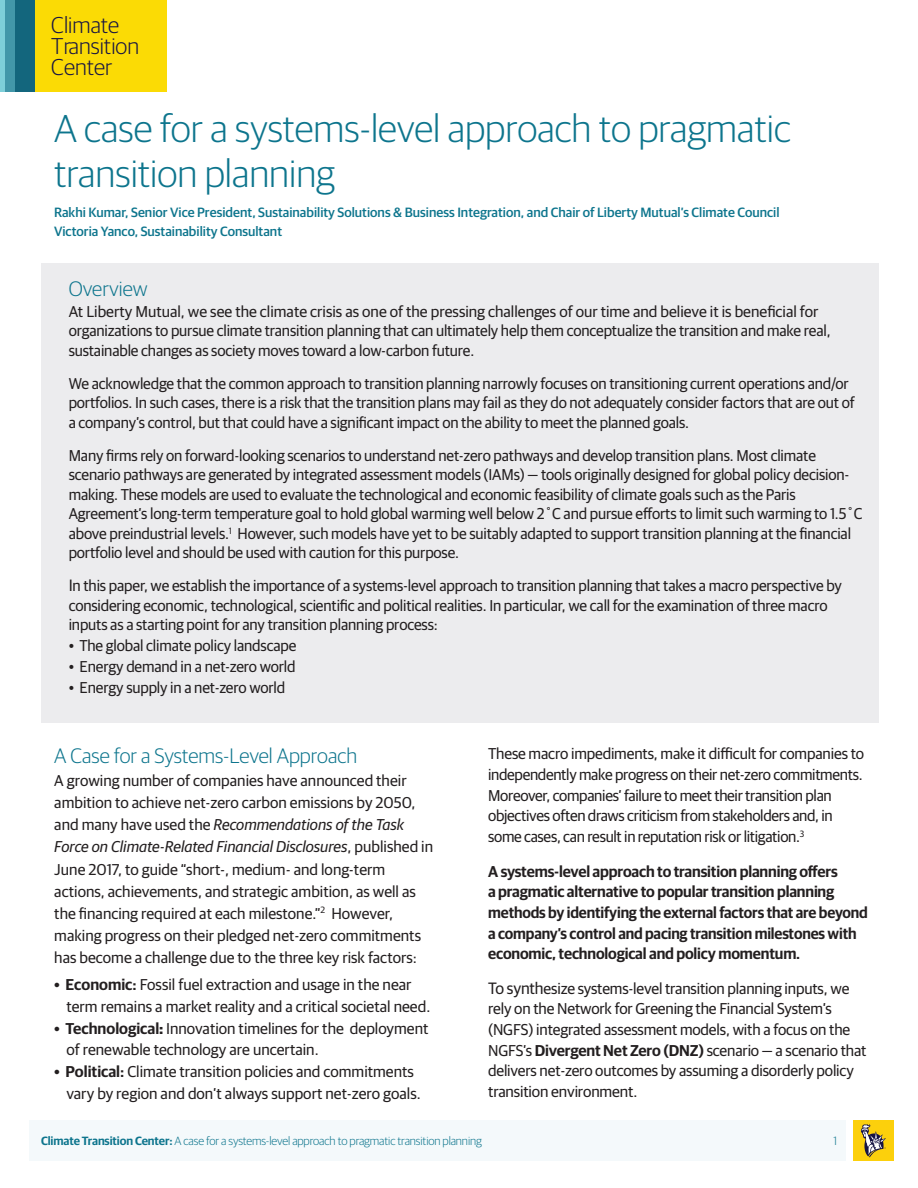
<style>
.page{position:relative;width:918px;height:1188px;background:#fff}
.page>*{position:absolute;margin:0;border:0;box-sizing:border-box;transform-origin:0 0}
.t1{font:300 39px/45px "Guardian Sans";color:#0d758d}
.t2{font:300 22.95px/20.7px "Guardian Sans";color:#161343}
.t3{font:300 21px "Guardian Sans";color:#0d758d}
.t4{font:15.75px/19.5px "Guardian Sans";letter-spacing:-.01em;color:#231f20}
.t5{font:600 15.75px/20.7px "Guardian Sans";letter-spacing:-.01em;color:#231f20}
.t6{font:500 13.5px/19.5px "Guardian Sans";color:#0d758d}
.t7{font:300 12px "Guardian Sans";letter-spacing:-.01em;color:#0d758d}
.s1{font-size:16.5px}
.s2{font-style:italic}
.s3{font-weight:600}
.s4{font-weight:700}
</style>
<div class="page">
<div style="left:41px;top:263px;width:837px;height:460px;background:#ececee"></div>
<div style="left:23px;top:0;width:144px;height:91px;background:#fbdb05"></div>
<div style="left:15px;top:0;width:20px;height:91px;background:#13667d"></div>
<div style="left:5px;top:0;width:10px;height:91px;background:#4297a9"></div>
<div style="left:0;top:0;width:5px;height:91px;background:#7ecfd9"></div>
<div style="left:30px;top:1120px;width:816px;height:41px;background:#f4f9fb"></div>
<div style="left:853px;top:1120px;width:41px;height:41px;background:#fcd00c"></div>
<svg style="left:861px;top:1124px;width:25px;height:33px"></svg>
<h2 class="t2" style="left:51px;top:14px;width:89px">Climate<br>Transition<br>Center</h2>
<h1 class="t1" style="left:54px;top:103px;width:738px">A case for a systems-level approach to pragmatic transition planning</h1>
<p class="t6" style="left:54px;top:201px;width:727px">Rakhi Kumar, Senior Vice President, Sustainability Solutions &amp; Business Integration, and Chair of Liberty Mutual’s Climate Council<br>Victoria Yanco, Sustainability Consultant</p>
<h3 class="t3" style="left:69px;top:274px;width:81px">Overview</h3>
<p class="t4" style="left:69px;top:300px;width:763px">At Liberty Mutual, we see the climate crisis as one of the pressing challenges of our time and believe it is beneficial for organizations to pursue climate transition planning that can ultimately help them conceptualize the transition and make real, sustainable changes as society moves toward a low-carbon future.</p>
<p class="t4" style="left:69px;top:372px;width:787px">We acknowledge that the common approach to transition planning narrowly focuses on transitioning current operations and/or portfolios. In such cases, there is a risk that the transition plans may fail as they do not adequately consider factors that are out of a company’s control, but that could have a significant impact on the ability to meet the planned goals.</p>
<p class="t4" style="left:69px;top:444px;width:795px">Many firms rely on forward-looking scenarios to understand net-zero pathways and develop transition plans. Most climate scenario pathways are generated by integrated assessment models (IAMs) — tools originally designed for global policy decision&shy;making. These models are used to evaluate the technological and economic feasibility of climate goals such as the Paris Agreement’s long-term temperature goal to hold global warming well below 2˚C and pursue efforts to limit such warming to 1.5˚C above preindustrial levels.<sup>1</sup> However, such models have yet to be suitably adapted to support transition planning at the financial portfolio level and should be used with caution for this purpose.</p>
<p class="t4" style="left:69px;top:575px;width:775px"><span class="s1">I</span>n this paper, we establish the importance of a systems-level approach to transition planning that takes a macro perspective by considering economic, technological, scientific and political realities. In particular, we call for the examination of three macro inputs as a starting point for any transition planning process:</p>
<p class="t4" style="left:69px;top:635px;width:229px">• The global climate policy landscape</p>
<p class="t4" style="left:69px;top:656px;width:228px">• Energy demand in a net-zero world</p>
<p class="t4" style="left:69px;top:677px;width:218px">• Energy supply in a net-zero world</p>
<h3 class="t3" style="left:54px;top:742px;width:304px">A Case for a Systems-Level Approach</h3>
<p class="t4" style="left:54px;top:768px;width:380px;line-height:22.2px">A growing number of companies have announced their ambition to achieve net-zero carbon emissions by 2050, and many have used the <span class="s2">Recommendations of the Task Force on Climate-Related Financial Disclosures</span>, published in June 2017, to guide “short-, medium- and long-term actions, achievements, and strategic ambition, as well as the financing required at each milestone.”<sup>2</sup> However, making progress on their pledged net-zero commitments has become a challenge due to the three key risk factors:</p>
<p class="t4" style="left:66px;top:972px;width:365px;line-height:21.9px;text-indent:-12px"><span class="s3">• Economic:</span> Fossil fuel extraction and usage in the near term remains a market reality and a critical societal need.</p>
<p class="t4" style="left:66px;top:1016px;width:364px;line-height:21.9px;text-indent:-12px"><span class="s3">• Technological</span><span class="s4">:</span> Innovation timelines for the deployment of renewable technology are uncertain.</p>
<p class="t4" style="left:66px;top:1060px;width:356px;line-height:21.9px;text-indent:-12px"><span class="s3">• Political:</span> Climate transition policies and commitments vary by region and don’t always support net-zero goals.</p>
<p class="t4" style="left:488px;top:742px;width:378px;line-height:20.7px">These macro impediments, make it difficult for companies to independently make progress on their net-zero commitments.<br>Moreover, companies’ failure to meet their transition plan objectives often draws criticism from stakeholders and, in some cases, can result in reputation risk or litigation.<sup>3</sup></p>
<p class="t5" style="left:488px;top:860px;width:381px">A systems-level approach to transition planning offers<br>a pragmatic alternative to popular transition planning methods by identifying the external factors that are beyond a company’s control and pacing transition milestones with economic, technological and policy momentum.</p>
<p class="t4" style="left:488px;top:977px;width:380px;line-height:20.7px"><span class="s1">To synth</span>esize systems-level transition planning inputs, we rely on the Network for Greening the Financial System’s (NGFS) integrated assessment models, with a focus on the NGFS’s <span class="s3">Divergent Net Zero (DNZ)</span> scenario — a scenario that delivers net-zero outcomes by assuming a disorderly policy transition environment.</p>
<p class="t7" style="left:41px;top:1133px;width:442px"><span class="s3">Climate Transition Center:</span> A case for a systems-level approach to pragmatic transition planning</p>
<p class="t7" style="left:833px;top:1133px;width:5px">1</p>
</div>
